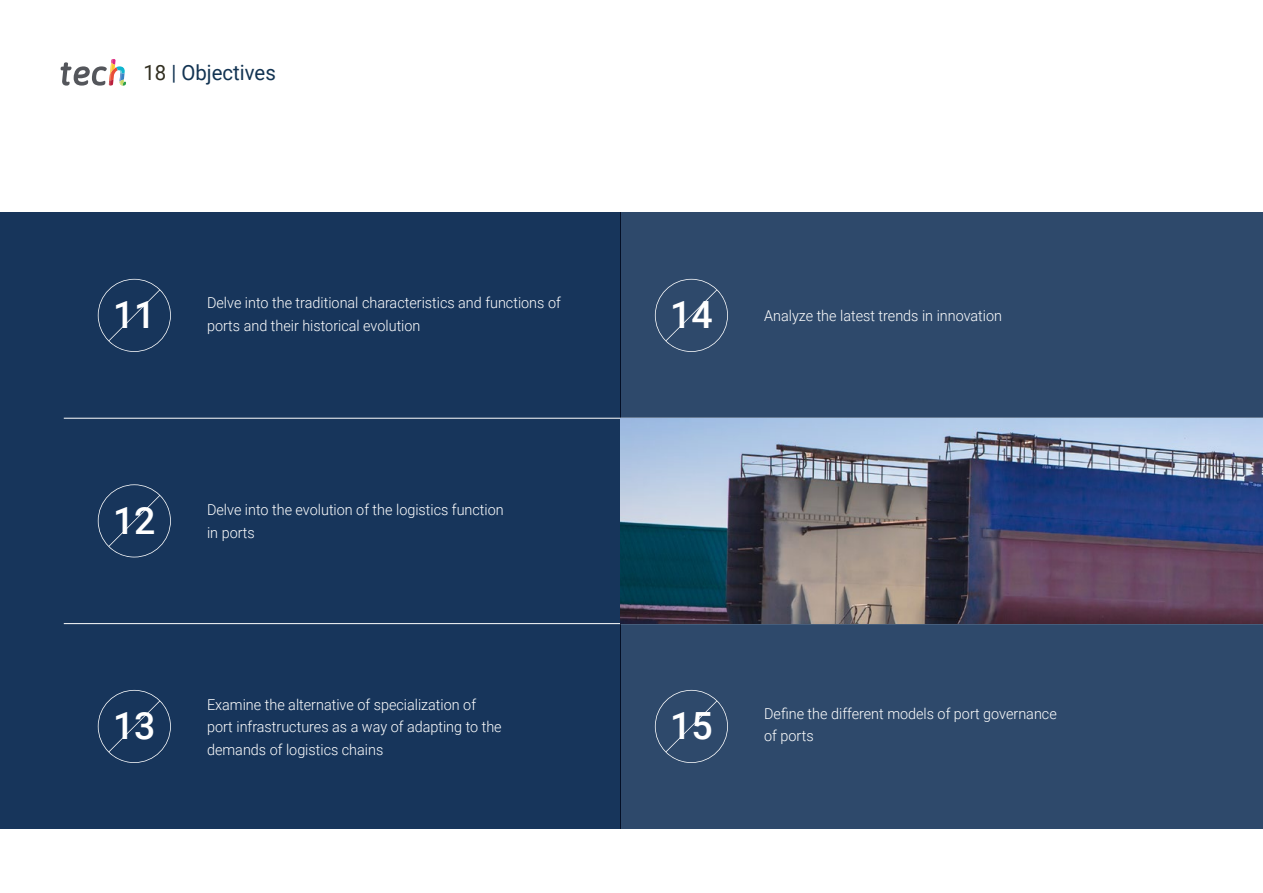
<style>
.page{position:relative;width:1263px;height:893px;background:#fff}
.page>*{position:absolute;margin:0;border:0;box-sizing:border-box;transform-origin:0 0}
.t1{font:500 37.5px "Roboto";color:#fff}
.t2{font:21px "Roboto";color:#123352}
.t3{font:300 15px/22.5px "Roboto";color:#fff;scale:.96 1}
.s1{color:#312e20}
</style>
<div class="page">
<div style="left:0;top:213px;width:621px;height:616px;background:#17355b"></div>
<div style="left:621px;top:213px;width:642px;height:616px;background:#2e496b"></div>
<svg style="left:98px;top:279px;width:73px;height:73px"></svg>
<svg style="left:98px;top:484px;width:73px;height:73px"></svg>
<svg style="left:98px;top:690px;width:73px;height:73px"></svg>
<svg style="left:655px;top:279px;width:73px;height:73px"></svg>
<hr style="left:64px;top:418px;width:1199px;height:1px;background:#fff">
<hr style="left:64px;top:623px;width:1199px;height:1px;background:#fff">
<img style="left:621px;top:418px;width:642px;height:206px">
<svg style="left:655px;top:690px;width:73px;height:73px"></svg>
<svg style="left:61px;top:59px;width:65px;height:27px"></svg>
<h2 class="t2" style="left:144px;top:57px;width:134px"><span class="s1">18</span> | Objectives</h2>
<h1 class="t1" style="left:113px;top:288px;width:44px">11</h1>
<p class="t3" style="left:207px;top:291px;width:370px">Delve into the traditional characteristics and functions of ports and their historical evolution</p>
<h1 class="t1" style="left:113px;top:494px;width:44px">12</h1>
<p class="t3" style="left:207px;top:498px;width:311px">Delve into the evolution of the logistics function in ports</p>
<h1 class="t1" style="left:113px;top:699px;width:44px">13</h1>
<p class="t3" style="left:207px;top:692px;width:308px">Examine the alternative of specialization of port infrastructures as a way of adapting to the demands of logistics chains</p>
<h1 class="t1" style="left:670px;top:288px;width:44px">14</h1>
<p class="t3" style="left:764px;top:304px;width:249px">Analyze the latest trends in innovation</p>
<h1 class="t1" style="left:670px;top:699px;width:44px">15</h1>
<p class="t3" style="left:764px;top:702px;width:306px">Define the different models of port governance of ports</p>
</div>
